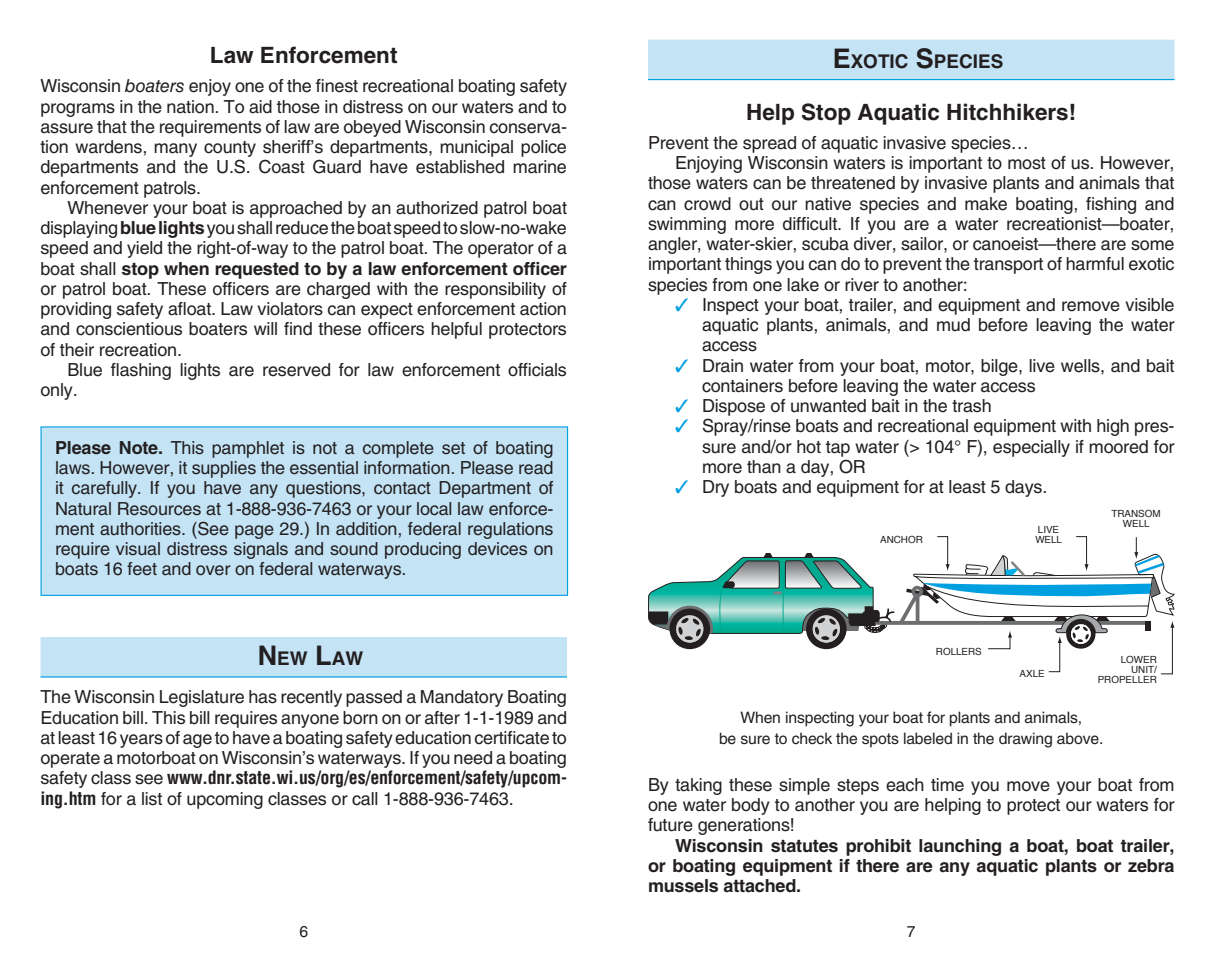
<style>
.page{position:relative;width:1215px;height:972px;background:#fff}
.page>*{position:absolute;margin:0;border:0;box-sizing:border-box;transform-origin:0 0}
.t1{font:700 22.5px "Helvetica LT Std";color:#231f20}
.t2{font:700 18.9px "Helvetica LT Std";color:#231f20}
.t3{font:18px/20.2px "Helvetica LT Std";letter-spacing:-.01em;color:#231f20;text-align:justify}
.t4{font:700 18px/20.2px "Helvetica LT Std";letter-spacing:-.01em;color:#231f20;text-align:justify}
.t5{font:15.75px/20.2px "Helvetica LT Std";letter-spacing:-.01em;color:#231f20;text-align:center}
.t6{font:9.9px/9.9px "Helvetica";color:#231f20;text-align:right}
.s1{font-style:italic}
.s2{font-weight:700}
.s3{font-size:27px}
.s4{font-weight:700;font-stretch:condensed}
.s5{color:#00a0e0}
</style>
<div class="page">
<div style="left:41px;top:427px;width:527px;height:168px;background:#c4e4f6"></div>
<div style="left:40px;top:426px;width:528px;height:170px;border:1px solid #00a0e0"></div>
<div style="left:648px;top:40px;width:526px;height:40px;background:#c4e4f6"></div>
<hr style="left:648px;top:79px;width:526px;height:1px;background:#00a0e0">
<div style="left:40px;top:637px;width:527px;height:41px;background:#c4e4f6"></div>
<hr style="left:40px;top:676px;width:527px;height:2px;background:#00a0e0">
<svg style="left:648px;top:536px;width:526px;height:139px"></svg>
<p class="t1" style="left:210px;top:47px;width:189px">Law Enforcement</p>
<p class="t3" style="left:40px;top:78px;width:528px">Wisconsin <span class="s1">boaters</span> enjoy one of the finest recreational boating safety programs in the nation. To aid those in distress on our waters and to assure that the requirements of law are obeyed Wisconsin conserva&shy;tion wardens, many county sheriff’s departments, municipal police departments and the U.S. Coast Guard have established marine enforcement patrols.</p>
<p class="t3" style="left:40px;top:200px;width:528px;text-indent:27px">Whenever your boat is approached by an authorized patrol boat displaying <span class="s2">blue lights</span> you shall reduce the boat speed to slow-no-wake speed and yield the right-of-way to the patrol boat. The operator of a boat shall <span class="s2">stop when requested to by a law enforcement officer </span>or patrol boat. These officers are charged with the responsibility of providing safety afloat. Law violators can expect enforcement action and conscientious boaters will find these officers helpful protectors of their recreation.</p>
<p class="t3" style="left:40px;top:362px;width:528px;text-indent:27px">Blue flashing lights are reserved for law enforcement officials only.</p>
<p class="t3" style="left:55px;top:440px;width:500px"><span class="s2">Please Note.</span> This pamphlet is not a complete set of boating laws. However, it supplies the essential information. Please read it carefully. If you have any questions, contact Department of Natural Resources at 1-888-936-7463 or your local law enforce&shy;ment authorities. (See page 29.) In addition, federal regulations require visual distress signals and sound producing devices on boats 16 feet and over on federal waterways.</p>
<p class="t2" style="left:258px;top:652px;width:107px"><span class="s3">N</span>EW <span class="s3">L</span>AW</p>
<p class="t3" style="left:40px;top:689px;width:528px">The Wisconsin Legislature has recently passed a Mandatory Boating Education bill. This bill requires anyone born on or after 1-1-1989 and at least 16 years of age to have a boating safety education certificate to operate a motorboat on Wisconsin’s waterways. If you need a boating safety class see <span class="s4">www.dnr.state.wi.us/org/es/enforcement/safety/upcom&shy;ing.htm</span> for a list of upcoming classes or call 1-888-936-7463.</p>
<p class="t2" style="left:833px;top:54px;width:172px"><span class="s3">E</span>XOTIC <span class="s3">S</span>PECIES</p>
<p class="t1" style="left:746px;top:103px;width:332px">Help Stop Aquatic Hitchhikers!</p>
<p class="t3" style="left:648px;top:135px;width:382px">Prevent the spread of aquatic invasive species…</p>
<p class="t3" style="left:675px;top:155px;width:501px">Enjoying Wisconsin waters is important to most of us. However,</p>
<p class="t3" style="left:648px;top:175px;width:528px">those waters can be threatened by invasive plants and animals that</p>
<p class="t3" style="left:648px;top:195px;width:528px">can crowd out our native species and make boating, fishing and</p>
<p class="t3" style="left:648px;top:216px;width:528px">swimming more difficult. If you are a water recreationist—boater,</p>
<p class="t3" style="left:648px;top:236px;width:528px">angler, water-skier, scuba diver, sailor, or canoeist—there are some</p>
<p class="t3" style="left:648px;top:256px;width:528px">important things you can do to prevent the transport of harmful exotic</p>
<p class="t3" style="left:648px;top:276px;width:321px">species from one lake or river to another:</p>
<p class="t3" style="left:702px;top:297px;width:474px;text-indent:-27px"><span class="s5">✓</span> Inspect your boat, trailer, and equipment and remove visible aquatic plants, animals, and mud before leaving the water access</p>
<p class="t3" style="left:702px;top:357px;width:474px;text-indent:-27px"><span class="s5">✓</span> Drain water from your boat, motor, bilge, live wells, and bait containers before leaving the water access</p>
<p class="t3" style="left:675px;top:398px;width:318px"><span class="s5">✓</span> Dispose of unwanted bait in the trash</p>
<p class="t3" style="left:702px;top:418px;width:474px;text-indent:-27px"><span class="s5">✓</span> Spray/rinse boats and recreational equipment with high pres&shy;sure and/or hot tap water (&gt; 104° F), especially if moored for more than a day, OR</p>
<p class="t3" style="left:675px;top:479px;width:374px"><span class="s5">✓</span> Dry boats and equipment for at least 5 days.</p>
<p class="t6" style="left:880px;top:536px;width:44px">ANCHOR</p>
<p class="t6" style="left:1035px;top:526px;width:28px;text-align:left">LIVE<br>WELL</p>
<p class="t6" style="left:1111px;top:509px;width:51px;text-align:center">TRANSOM<br>WELL</p>
<p class="t6" style="left:936px;top:647px;width:47px">ROLLERS</p>
<p class="t6" style="left:1020px;top:670px;width:27px">AXLE</p>
<p class="t6" style="left:1098px;top:655px;width:61px">LOWER<br>UNIT/<br>PROPELLER</p>
<p class="t5" style="left:719px;top:710px;width:386px">When inspecting your boat for plants and animals,<br>be sure to check the spots labeled in the drawing above.</p>
<p class="t3" style="left:648px;top:777px;width:528px">By taking these simple steps each time you move your boat from one water body to another you are helping to protect our waters for future generations!</p>
<p class="t4" style="left:648px;top:837px;width:528px;text-indent:27px">Wisconsin statutes prohibit launching a boat, boat trailer, or boating equipment if there are any aquatic plants or zebra mussels attached.</p>
<p class="t5" style="left:299px;top:923px;width:10px">6</p>
<p class="t5" style="left:907px;top:923px;width:10px">7</p>
</div>
